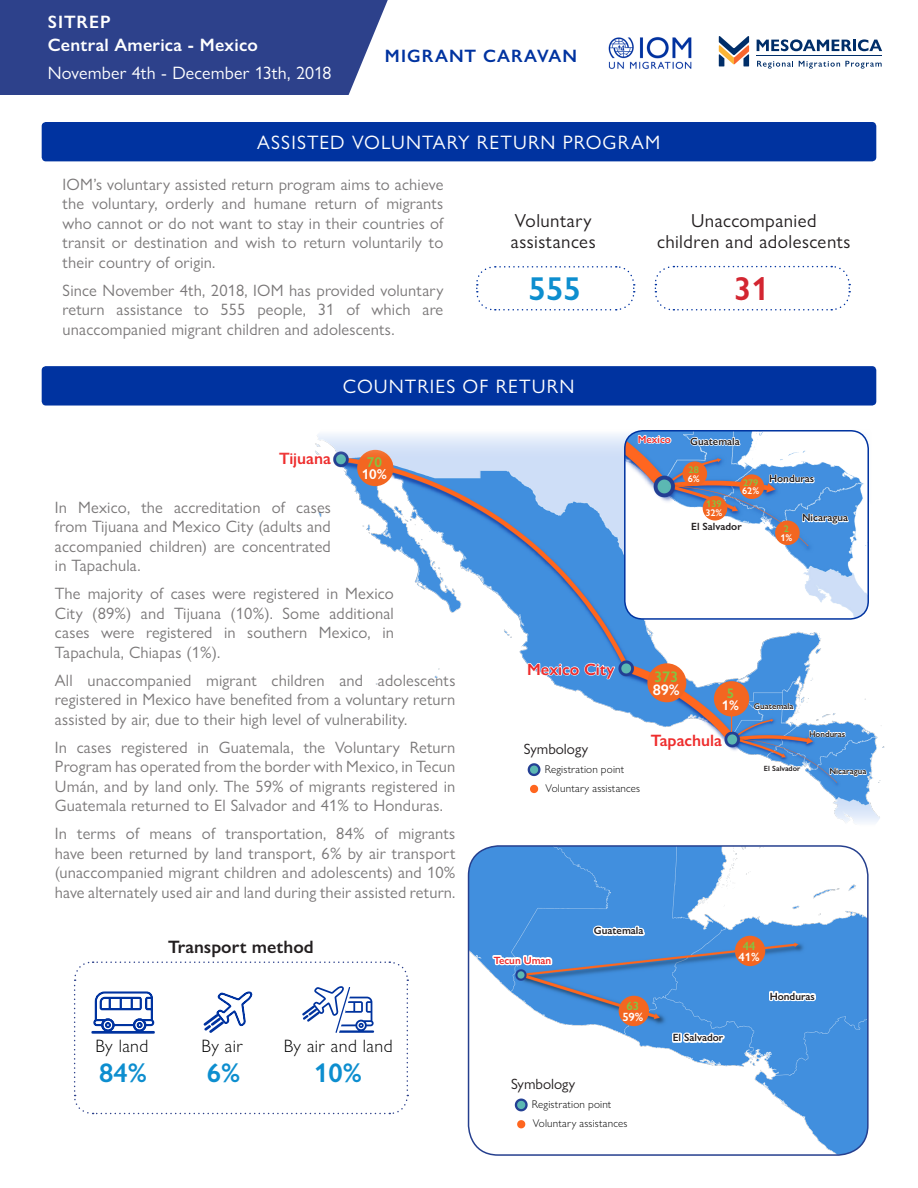
<style>
.page{position:relative;width:918px;height:1188px;background:#fff}
.page>*{position:absolute;margin:0;border:0;box-sizing:border-box;transform-origin:0 0}
.t1{font:600 33.15px "Gill Sans Nova";color:#0d8ecf}
.t2{font:600 33.15px "Gill Sans Nova";color:#d32631}
.t3{font:600 27px "Gill Sans Nova";color:#0d8ecf}
.t4{font:19.5px "Gill Sans Nova";letter-spacing:.055em;color:#fff}
.t5{font:18.9px/21px "Gill Sans Nova";letter-spacing:.025em;color:#231f20}
.t6{font:18px "Gill Sans Nova";letter-spacing:.01em;color:#fff}
.t7{font:600 18px/22.5px "Gill Sans Nova";letter-spacing:.015em;color:#fff}
.t8{font:300 18px "Gill Sans Nova";letter-spacing:.025em;color:#000}
.t9{font:600 18px "Gill Sans Nova";color:#231f20}
.t10{font:600 18px "Gill Sans Nova";letter-spacing:.055em;color:#0033a0}
.t11{font:16.5px/19.5px "Gill Sans Nova";letter-spacing:.01em;color:#231f20;text-align:justify}
.pequeño{font:600 16.5px "Gill Sans Nova";color:#ee2d2d}
.t12{font:600 15.45px "Gill Sans Nova";color:#84c440}
.t13{font:600 15.45px "Gill Sans Nova";color:#fff}
.t14{font:14.85px "Gill Sans Nova";color:#231f20}
.t15{font:600 14.4px "Gill Sans Nova";color:#fff}
.t16{font:600 14.4px "Gill Sans Nova";color:#84c440}
.t17{font:600 13.95px "Gill Sans Nova";color:#fff}
.t18{font:600 13.95px "Gill Sans Nova";color:#84c440}
.t19{font:600 12px "Gill Sans Nova";color:#fff}
.t20{font:600 12px "Gill Sans Nova";color:#84c440}
.txtos-volumenes_2{font:300 11.25px "Gill Sans Nova";letter-spacing:.015em;color:#000001}
.pequeño-2{font:600 10.5px "Gill Sans Nova";color:#231f20}
.pequeño-3{font:600 10.5px "Gill Sans Nova";color:#ee2d2d}
.t21{font:600 9.75px "Gill Sans Nova";color:#fff}
.t22{font:600 9.75px "Gill Sans Nova";letter-spacing:-.01em;color:#84c440}
.pequeño-4{font:600 8.4px "Gill Sans Nova";color:#231f20}
.pequeño-5{font:600 7.5px "Gill Sans Nova";color:#231f20}
</style>
<div class="page">
<img style="left:318px;top:461px;width:567px;height:335px">
<svg style="left:318px;top:461px;width:15px;height:10px"></svg>
<svg style="left:527px;top:662px;width:89px;height:18px"></svg>
<svg style="left:731px;top:717px;width:1px;height:15px"></svg>
<svg style="left:753px;top:701px;width:42px;height:10px"></svg>
<svg style="left:808px;top:730px;width:38px;height:8px"></svg>
<svg style="left:763px;top:764px;width:39px;height:9px"></svg>
<div style="left:647px;top:663px;width:39px;height:39px;background:#f36621;border-radius:50%"></div>
<div style="left:714px;top:681px;width:35px;height:36px;background:#f36621;border-radius:50%"></div>
<div style="left:357px;top:450px;width:36px;height:36px;background:#f36621;border-radius:50%"></div>
<svg style="left:829px;top:767px;width:39px;height:10px"></svg>
<svg style="left:528px;top:763px;width:12px;height:13px"></svg>
<svg style="left:530px;top:785px;width:8px;height:8px"></svg>
<svg style="left:648px;top:732px;width:77px;height:21px"></svg>
<div style="left:841px;top:364px;width:77px;height:282px;background:#fff"></div>
<svg style="left:315px;top:374px;width:562px;height:87px"></svg>
<img style="left:469px;top:847px;width:398px;height:308px">
<div style="left:468px;top:845px;width:401px;height:311px;border:2px solid #253f8e;border-radius:30px"></div>
<svg style="left:591px;top:924px;width:55px;height:15px"></svg>
<svg style="left:671px;top:1031px;width:56px;height:18px"></svg>
<svg style="left:767px;top:989px;width:51px;height:19px"></svg>
<svg style="left:491px;top:954px;width:63px;height:15px"></svg>
<svg style="left:515px;top:1099px;width:13px;height:12px"></svg>
<svg style="left:517px;top:1120px;width:8px;height:8px"></svg>
<div style="left:735px;top:936px;width:30px;height:30px;background:#f36621;border-radius:50%"></div>
<div style="left:619px;top:996px;width:30px;height:30px;background:#f36621;border-radius:50%"></div>
<img style="left:625px;top:431px;width:243px;height:188px">
<div style="left:624px;top:430px;width:245px;height:190px;border:2px solid #0033a0;border-radius:18px"></div>
<svg style="left:689px;top:436px;width:52px;height:11px"></svg>
<svg style="left:690px;top:521px;width:54px;height:11px"></svg>
<svg style="left:768px;top:474px;width:47px;height:11px"></svg>
<svg style="left:801px;top:512px;width:49px;height:13px"></svg>
<svg style="left:637px;top:433px;width:35px;height:11px"></svg>
<div style="left:740px;top:474px;width:24px;height:25px;background:#f36621;border-radius:50%"></div>
<div style="left:775px;top:520px;width:25px;height:25px;background:#f36621;border-radius:50%"></div>
<div style="left:703px;top:496px;width:24px;height:24px;background:#f36621;border-radius:50%"></div>
<div style="left:683px;top:461px;width:24px;height:25px;background:#f36621;border-radius:50%"></div>
<div style="left:42px;top:122px;width:834px;height:39px;background:#0033a0;border-radius:4px"></div>
<div style="left:42px;top:366px;width:834px;height:40px;background:#0033a0;border-radius:4px"></div>
<div style="left:0;top:0;width:854px;height:94px;background:#2d418b"></div>
<div style="left:346px;top:0;width:536px;height:95px;background:#fff"></div>
<img style="left:593px;top:24px;width:114px;height:57px">
<svg style="left:757px;top:39px;width:125px;height:12px"></svg>
<svg style="left:757px;top:61px;width:36px;height:8px"></svg>
<svg style="left:799px;top:61px;width:83px;height:8px"></svg>
<hr style="left:757px;top:55px;width:125px;height:1px;background:#002e69">
<svg style="left:719px;top:36px;width:30px;height:30px"></svg>
<svg style="left:74px;top:961px;width:335px;height:154px"></svg>
<svg style="left:654px;top:265px;width:197px;height:46px"></svg>
<svg style="left:476px;top:266px;width:159px;height:45px"></svg>
<p class="t7" style="left:48px;top:11px;width:211px">SITREP<br>Central America - Mexico</p>
<p class="t6" style="left:48px;top:62px;width:285px">November 4th - December 13th, 2018</p>
<p class="t10" style="left:385px;top:45px;width:194px">MIGRANT CARAVAN</p>
<p class="t4" style="left:257px;top:130px;width:404px">ASSISTED VOLUNTARY RETURN PROGRAM</p>
<p class="t11" style="left:63px;top:174px;width:382px">IOM’s voluntary assisted return program aims to achieve the voluntary, orderly and humane return of migrants who cannot or do not want to stay in their countries of transit or destination and wish to return voluntarily to their country of origin.</p>
<p class="t11" style="left:63px;top:280px;width:382px">Since November 4th, 2018, IOM has provided voluntary return assistance to 555 people, 31 of which are unaccompanied migrant children and adolescents.</p>
<p class="t5" style="left:511px;top:210px;width:86px">Voluntary assistances</p>
<p class="t1" style="left:528px;top:269px;width:54px">555</p>
<p class="t2" style="left:734px;top:269px;width:37px">31</p>
<p class="t5" style="left:691px;top:210px;width:127px">Unaccompanied</p>
<p class="t5" style="left:657px;top:231px;width:195px">children and adolescents</p>
<p class="t4" style="left:343px;top:374px;width:233px">COUNTRIES OF RETURN</p>
<p class="pequeño-3" style="left:638px;top:433px;width:35px">Mexico</p>
<p class="pequeño-2" style="left:690px;top:435px;width:51px">Guatemala</p>
<p class="pequeño" style="left:279px;top:448px;width:53px">Tijuana</p>
<p class="t16" style="left:367px;top:453px;width:17px">70</p>
<p class="t15" style="left:362px;top:466px;width:27px">10%</p>
<p class="t11" style="left:55px;top:497px;width:278px">In Mexico, the accreditation of cases from Tijuana and Mexico City (adults and accompanied children) are concentrated in Tapachula.</p>
<p class="t11" style="left:55px;top:584px;width:341px">The majority of cases were registered in Mexico City (89%) and Tijuana (10%). Some additional cases were registered in southern Mexico, in Tapachula, Chiapas (1%).</p>
<p class="t11" style="left:55px;top:670px;width:402px">All unaccompanied migrant children and adolescents registered in Mexico have benefited from a voluntary return assisted by air, due to their high level of vulnerability.</p>
<p class="t11" style="left:55px;top:737px;width:402px">In cases registered in Guatemala, the Voluntary Return Program has operated from the border with Mexico, in Tecun Umán, and by land only. The 59% of migrants registered in Guatemala returned to El Salvador and 41% to Honduras.</p>
<p class="t11" style="left:55px;top:824px;width:402px">In terms of means of transportation, 84% of migrants have been returned by land transport, 6% by air transport (unaccompanied migrant children and adolescents) and 10% have alternately used air and land during their assisted return.</p>
<p class="t9" style="left:168px;top:935px;width:147px">Transport method</p>
<p class="t8" style="left:95px;top:1035px;width:55px">By land</p>
<p class="t3" style="left:99px;top:1056px;width:49px">84%</p>
<p class="t8" style="left:202px;top:1035px;width:43px">By air</p>
<p class="t3" style="left:207px;top:1056px;width:35px">6%</p>
<p class="t8" style="left:284px;top:1035px;width:110px">By air and land</p>
<p class="t3" style="left:314px;top:1056px;width:49px">10%</p>
<p class="t22" style="left:689px;top:464px;width:12px">28</p>
<p class="t21" style="left:688px;top:472px;width:13px">6%</p>
<p class="t22" style="left:706px;top:498px;width:17px">139</p>
<p class="t21" style="left:705px;top:507px;width:19px">32%</p>
<p class="t22" style="left:743px;top:477px;width:17px">279</p>
<p class="t21" style="left:742px;top:485px;width:19px">62%</p>
<p class="pequeño-2" style="left:691px;top:520px;width:52px">El Salvador</p>
<p class="pequeño-2" style="left:769px;top:472px;width:47px">Honduras</p>
<p class="pequeño-2" style="left:802px;top:511px;width:47px">Nicaragua</p>
<p class="t22" style="left:784px;top:523px;width:7px">2</p>
<p class="t21" style="left:780px;top:531px;width:13px">1%</p>
<p class="pequeño" style="left:527px;top:659px;width:89px">Mexico City</p>
<p class="t14" style="left:524px;top:740px;width:66px">Symbology</p>
<p class="txtos-volumenes_2" style="left:545px;top:762px;width:81px">Registration point</p>
<p class="txtos-volumenes_2" style="left:546px;top:781px;width:96px">Voluntary assistances</p>
<p class="t12" style="left:654px;top:667px;width:26px">373</p>
<p class="t13" style="left:653px;top:680px;width:28px">89%</p>
<p class="t18" style="left:727px;top:684px;width:9px">5</p>
<p class="t17" style="left:722px;top:697px;width:19px">1%</p>
<p class="pequeño" style="left:651px;top:730px;width:73px">Tapachula</p>
<p class="pequeño-4" style="left:754px;top:701px;width:41px">Guatemala</p>
<p class="pequeño-4" style="left:809px;top:729px;width:38px">Honduras</p>
<p class="pequeño-5" style="left:764px;top:763px;width:38px">El Salvador</p>
<p class="pequeño-4" style="left:829px;top:766px;width:39px">Nicaragua</p>
<p class="pequeño-3" style="left:494px;top:954px;width:59px">Tecun Uman</p>
<p class="pequeño-2" style="left:594px;top:924px;width:51px">Guatemala</p>
<p class="t20" style="left:627px;top:999px;width:14px">63</p>
<p class="t19" style="left:622px;top:1009px;width:22px">59%</p>
<p class="t14" style="left:511px;top:1075px;width:66px">Symbology</p>
<p class="txtos-volumenes_2" style="left:532px;top:1097px;width:81px">Registration point</p>
<p class="txtos-volumenes_2" style="left:533px;top:1116px;width:96px">Voluntary assistances</p>
<p class="pequeño-2" style="left:673px;top:1031px;width:52px">El Salvador</p>
<p class="t20" style="left:743px;top:939px;width:14px">44</p>
<p class="t19" style="left:739px;top:949px;width:22px">41%</p>
<p class="pequeño-2" style="left:770px;top:990px;width:47px">Honduras</p>
</div>
